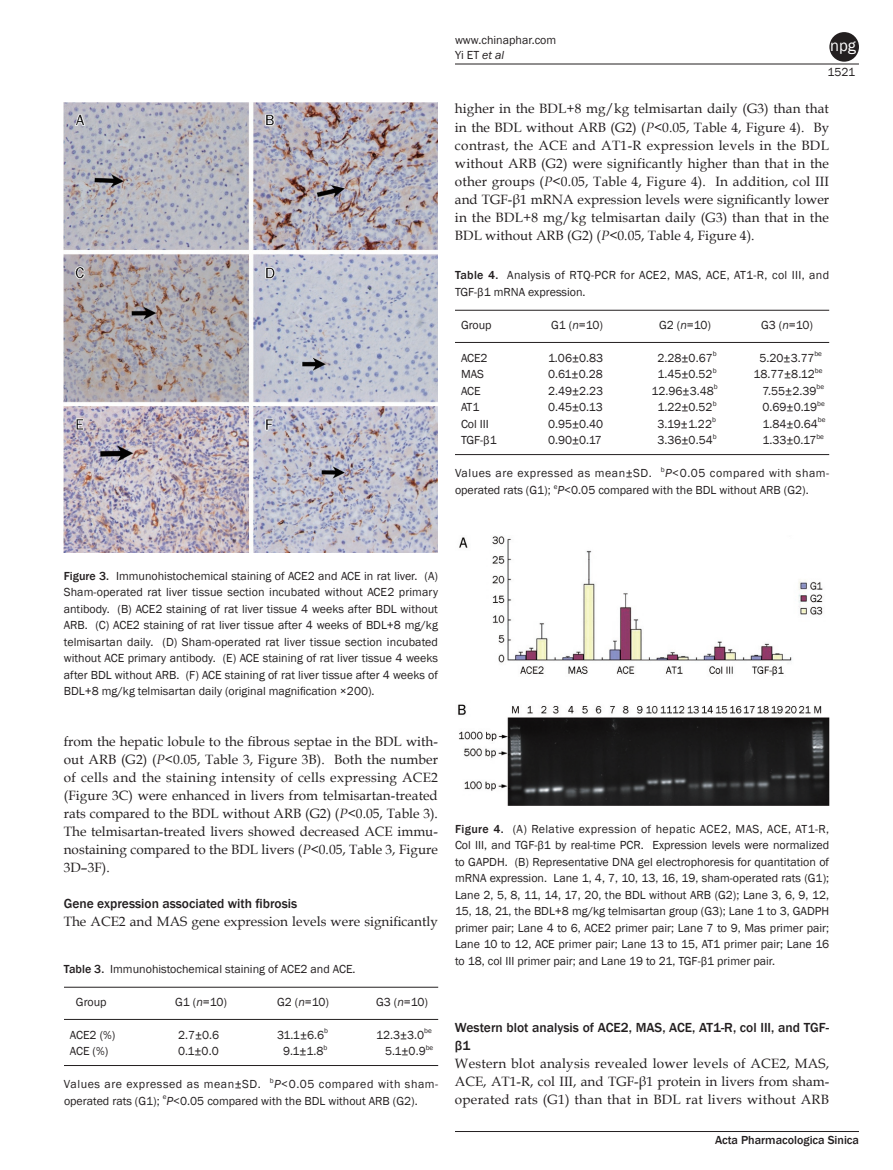
<style>
.page{position:relative;width:893px;height:1170px;background:#fff}
.page>*{position:absolute;margin:0;border:0;box-sizing:border-box;transform-origin:0 0}
.t1{font:16.5px "Franklin Gothic";color:#fff}
.t2{font:13.5px/18px "Book Antiqua 2";letter-spacing:.01em;color:#231f20;text-align:justify}
.t3{font:13.5px/18px "Book Antiqua";color:#231f20}
.t4{font:13.5px/18px "Book Antiqua";letter-spacing:.02em;color:#231f20}
.t5{font:500 13.5px "Franklin Gothic";color:#231f20}
.t6{font:13.5px "Franklin Gothic Medium 2";color:#231f20}
.t7{font:12px/16.5px "Franklin Gothic Book 2";color:#231f20;text-align:justify}
.t8{font:12px/16.5px "Franklin Gothic Book 2";letter-spacing:.025em;color:#231f20}
.t9{font:12px/15px "Franklin Gothic";color:#231f20}
.t10{font:500 12px "Franklin Gothic";color:#231f20}
.s1{font-style:italic}
.s2{font-family:"Book Antiqua"}
.s3{font-family:"Book Antiqua";font-style:italic}
.s4{font-family:"Franklin Gothic";font-weight:500}
.s5{font-family:"Franklin Gothic";font-style:italic}
.s6{font-family:"Franklin Gothic Book 2"}
.s7{font-family:"Franklin Gothic"}
.s8{font-family:"Book Antiqua 2"}
</style>
<div class="page">
<hr style="left:455px;top:64px;width:404px;height:1px;background:#231f20">
<hr style="left:455px;top:1131px;width:404px;height:1px;background:#231f20">
<div style="left:829px;top:32px;width:30px;height:30px;background:#231f20;border-radius:50%"></div>
<img style="left:64px;top:102px;width:374px;height:451px">
<img style="left:458px;top:536px;width:371px;height:269px">
<hr style="left:64px;top:986px;width:374px;height:1px;background:#231f20">
<hr style="left:64px;top:1019px;width:374px;height:1px;background:#231f20">
<hr style="left:64px;top:1065px;width:374px;height:1px;background:#231f20">
<hr style="left:455px;top:310px;width:374px;height:1px;background:#231f20">
<hr style="left:455px;top:342px;width:374px;height:1px;background:#231f20">
<hr style="left:455px;top:454px;width:374px;height:1px;background:#231f20">
<p class="t9" style="left:455px;top:32px;width:103px">www.chinaphar.com<br>Yi ET <span class="s1">et al</span></p>
<h1 class="t1" style="left:830px;top:35px;width:27px">npg</h1>
<p class="t9" style="left:828px;top:65px;width:29px">1521</p>
<p class="t3" style="left:455px;top:100px;width:375px">higher in the BDL+8 mg/kg telmisartan daily (G3) than that</p>
<p class="t2" style="left:455px;top:118px;width:376px"><span class="s2">in the BDL without ARB (G2) (</span><span class="s3">P</span>&lt;0.05, Table 4, Figure 4). By contrast, the ACE and AT1-R expression levels in the BDL</p>
<p class="t3" style="left:455px;top:154px;width:376px">without ARB (G2) were significantly higher than that in the</p>
<p class="t2" style="left:455px;top:172px;width:376px">other groups (<span class="s3">P</span>&lt;0.05, Table 4, Figure 4). In addition, col III</p>
<p class="t3" style="left:455px;top:190px;width:376px">and TGF-β1 mRNA expression levels were significantly lower in the BDL+8 mg/kg telmisartan daily (G3) than that in the</p>
<p class="t2" style="left:455px;top:226px;width:301px"><span class="s2">BDL without ARB (G2) (</span><span class="s3">P</span>&lt;0.05, Table 4, Figure 4).</p>
<p class="t8" style="left:455px;top:267px;width:376px"><span class="s4">Table 4.</span> Analysis of RTQ-PCR for ACE2, MAS, ACE, AT1-R, col III, and<br>TGF-β1 mRNA expression.</p>
<p class="t7" style="left:461px;top:316px;width:32px">Group</p>
<p class="t7" style="left:551px;top:316px;width:54px">G1 (<span class="s5">n</span>=10)</p>
<p class="t7" style="left:659px;top:316px;width:54px">G2 (<span class="s5">n</span>=10)</p>
<p class="t9" style="left:761px;top:317px;width:54px"><span class="s6">G3 (</span><span class="s1">n</span>=10)</p>
<p class="t7" style="left:461px;top:349px;width:28px">ACE2</p>
<p class="t7" style="left:548px;top:349px;width:57px">1.06±0.83</p>
<p class="t7" style="left:657px;top:349px;width:61px">2.28±0.67<sup>b</sup></p>
<p class="t7" style="left:759px;top:349px;width:64px">5.20±3.77<sup>be</sup></p>
<p class="t7" style="left:461px;top:366px;width:24px">MAS</p>
<p class="t7" style="left:548px;top:366px;width:56px">0.61±0.28</p>
<p class="t7" style="left:657px;top:366px;width:61px">1.45±0.52<sup>b</sup></p>
<p class="t7" style="left:753px;top:366px;width:71px">18.77±8.12<sup>be</sup></p>
<p class="t7" style="left:461px;top:382px;width:21px">ACE</p>
<p class="t7" style="left:548px;top:382px;width:57px">2.49±2.23</p>
<p class="t7" style="left:651px;top:382px;width:68px">12.96±3.48<sup>b</sup></p>
<p class="t7" style="left:762px;top:382px;width:63px">7.55±2.39<sup>be</sup></p>
<p class="t7" style="left:461px;top:399px;width:20px">AT1</p>
<p class="t7" style="left:548px;top:399px;width:56px">0.45±0.13</p>
<p class="t7" style="left:657px;top:399px;width:61px">1.22±0.52<sup>b</sup></p>
<p class="t7" style="left:762px;top:399px;width:64px">0.69±0.19<sup>be</sup></p>
<p class="t7" style="left:461px;top:415px;width:29px">Col III</p>
<p class="t7" style="left:548px;top:415px;width:57px">0.95±0.40</p>
<p class="t7" style="left:657px;top:415px;width:60px">3.19±1.22<sup>b</sup></p>
<p class="t7" style="left:762px;top:415px;width:64px">1.84±0.64<sup>be</sup></p>
<p class="t7" style="left:461px;top:432px;width:37px">TGF-β1</p>
<p class="t7" style="left:548px;top:432px;width:55px">0.90±0.17</p>
<p class="t7" style="left:657px;top:432px;width:61px">3.36±0.54<sup>b</sup></p>
<p class="t7" style="left:762px;top:432px;width:63px">1.33±0.17<sup>be</sup></p>
<p class="t7" style="left:455px;top:465px;width:376px">Values are expressed as mean±SD. <sup>b</sup><span class="s5">P</span><span class="s7">&lt;0.05 compared with sham&shy;</span>operated rats (G1); <sup>e</sup><span class="s5">P</span>&lt;0.05 compared with the BDL without ARB (G2).</p>
<p class="t7" style="left:64px;top:568px;width:376px"><span class="s4">Figure 3.</span> Immunohistochemical staining of ACE2 and ACE in rat liver. (A)<br>Sham-operated rat liver tissue section incubated without ACE2 primary antibody. (B) ACE2 staining of rat liver tissue 4 weeks after BDL without ARB. (C) ACE2 staining of rat liver tissue after 4 weeks of BDL+8 mg/kg telmisartan daily. (D) Sham-operated rat liver tissue section incubated without ACE primary antibody. (E) ACE staining of rat liver tissue 4 weeks after BDL without ARB. (F) ACE staining of rat liver tissue after 4 weeks of BDL+8 mg/kg telmisartan daily (original magnification ×200).</p>
<p class="t3" style="left:64px;top:732px;width:376px">from the hepatic lobule to the fibrous septae in the BDL with<span class="s8">-</span></p>
<p class="t2" style="left:64px;top:750px;width:376px"><span class="s2">out ARB (G2) (</span><span class="s3">P</span>&lt;0.05, Table 3, Figure 3B). Both the number of cells and the staining intensity of cells expressing ACE2 (Figure 3C) were enhanced in livers from telmisartan-treated</p>
<p class="t3" style="left:64px;top:804px;width:376px">rats compared to the BDL without ARB (G2) (<span class="s1">P</span><span class="s8">&lt;0.05, Table 3).</span></p>
<p class="t2" style="left:64px;top:822px;width:376px">The telmisartan-treated livers showed decreased ACE immu&shy;nostaining compared to the BDL livers (<span class="s3">P</span>&lt;0.05, Table 3, Figure 3D–3F).</p>
<p class="t6" style="left:64px;top:895px;width:235px">Gene expression associated with fibrosis</p>
<p class="t3" style="left:64px;top:912px;width:376px">The ACE2 and MAS gene expression levels were significantly</p>
<p class="t7" style="left:64px;top:960px;width:293px"><span class="s4">Table 3.</span> Immunohistochemical staining of ACE2 and ACE.</p>
<p class="t7" style="left:76px;top:993px;width:32px">Group</p>
<p class="t7" style="left:175px;top:993px;width:54px">G1 (<span class="s5">n</span>=10)</p>
<p class="t7" style="left:277px;top:993px;width:54px">G2 (<span class="s5">n</span>=10)</p>
<p class="t9" style="left:376px;top:994px;width:54px"><span class="s6">G3 (</span><span class="s1">n</span>=10)</p>
<p class="t7" style="left:70px;top:1026px;width:47px">ACE2 (%)</p>
<p class="t7" style="left:178px;top:1026px;width:43px">2.7±0.6</p>
<p class="t7" style="left:277px;top:1026px;width:52px">31.1±6.6<sup>b</sup></p>
<p class="t7" style="left:376px;top:1026px;width:57px">12.3±3.0<sup>be</sup></p>
<p class="t7" style="left:70px;top:1043px;width:40px">ACE (%)</p>
<p class="t7" style="left:178px;top:1043px;width:42px">0.1±0.0</p>
<p class="t7" style="left:283px;top:1043px;width:46px">9.1±1.8<sup>b</sup></p>
<p class="t7" style="left:385px;top:1043px;width:50px">5.1±0.9<sup>be</sup></p>
<p class="t7" style="left:64px;top:1076px;width:376px">Values are expressed as mean±SD. <sup>b</sup><span class="s5">P</span><span class="s7">&lt;0.05 compared with sham&shy;</span>operated rats (G1); <sup>e</sup><span class="s5">P</span>&lt;0.05 compared with the BDL without ARB (G2).</p>
<p class="t7" style="left:455px;top:820px;width:376px"><span class="s4">Figure 4.</span> (A) Relative expression of hepatic ACE2, MAS, ACE, AT1-R, Col III, and TGF-β1 by real-time PCR. Expression levels were normalized to GAPDH. (B) Representative DNA gel electrophoresis for quantitation of mRNA expression. Lane 1, 4, 7, 10, 13, 16, 19, sham-operated rats (G1); Lane 2, 5, 8, 11, 14, 17, 20, the BDL without ARB (G2); Lane 3, 6, 9, 12, 15, 18, 21, the BDL+8 mg/kg telmisartan group (G3); Lane 1 to 3, GADPH primer pair; Lane 4 to 6, ACE2 primer pair; Lane 7 to 9, Mas primer pair; Lane 10 to 12, ACE primer pair; Lane 13 to 15, AT1 primer pair; Lane 16 to 18, col III primer pair; and Lane 19 to 21, TGF-β1 primer pair.</p>
<p class="t5" style="left:455px;top:1018px;width:376px">Western blot analysis of ACE2, MAS, ACE, AT1-R, col III, and TGF-</p>
<p class="t6" style="left:455px;top:1036px;width:17px">β1</p>
<p class="t2" style="left:455px;top:1053px;width:376px">Western blot analysis revealed lower levels of ACE2, MAS,</p>
<p class="t4" style="left:455px;top:1071px;width:376px">ACE, AT1-R, col III, and TGF-β1 protein in livers from sham&shy;operated rats (G1) than that in BDL rat livers without ARB</p>
<p class="t10" style="left:715px;top:1132px;width:145px">Acta Pharmacologica Sinica</p>
</div>
